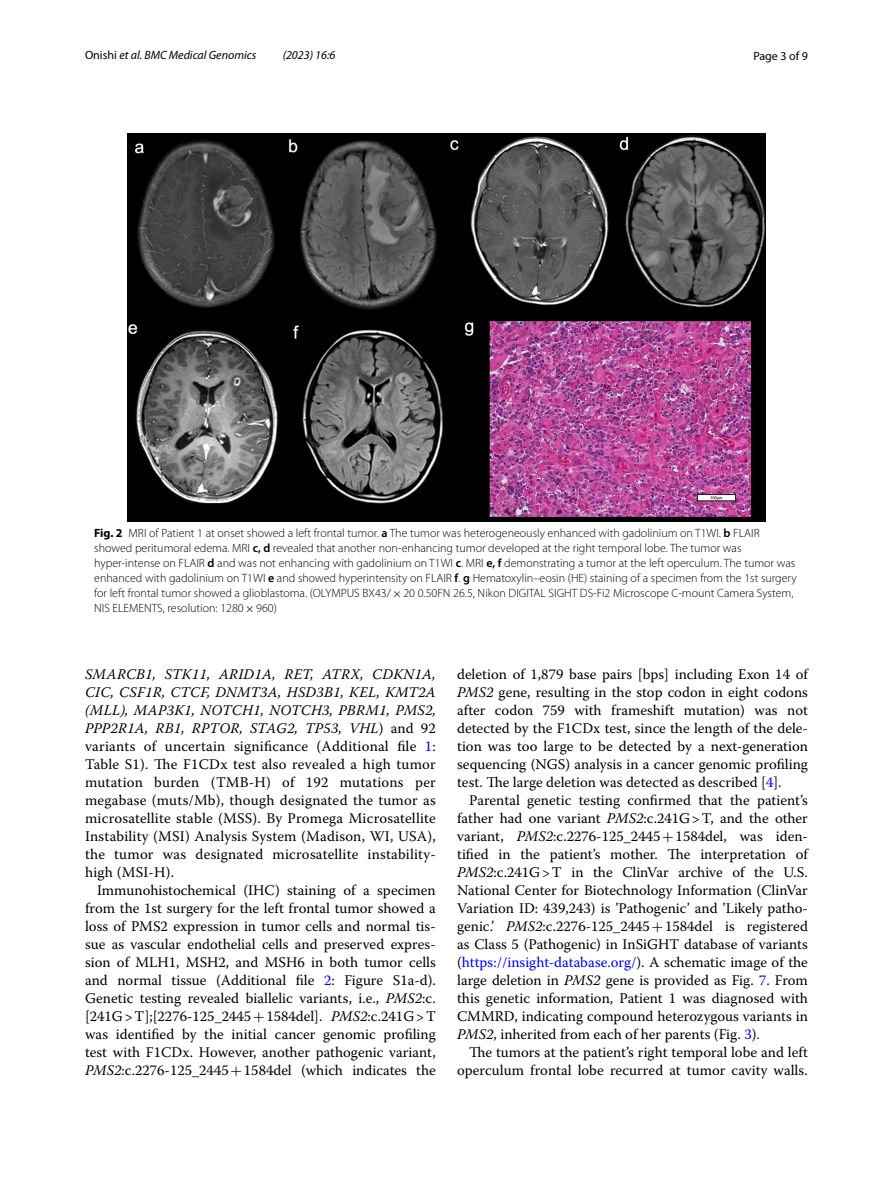
<style>
.page{position:relative;width:893px;height:1187px;background:#fff}
.page>*{position:absolute;margin:0;border:0;box-sizing:border-box;transform-origin:0 0}
.t1{font:14.7px/18px "Warnock Pro";color:#000;text-align:justify}
.t2{font:300 12px/15px "Myriad Pro";color:#000}
.t3{font:italic 12px "Myriad Pro";color:#000}
.t4{font:12px "Myriad Pro";color:#000}
.s1{font-style:normal}
.s2{font-weight:700}
.s3{font-weight:600}
.s4{font-family:"MTSY";font-weight:400}
.s5{font-style:italic}
.s6{color:#00f}
.s7{font-family:"MTSY"}
</style>
<div class="page">
<img style="left:128px;top:133px;width:638px;height:388px">
<p class="t3" style="left:85px;top:48px;width:173px"><span class="s1">Onishi</span> et al. BMC Medical Genomics</p>
<p class="t3" style="left:283px;top:48px;width:54px">(2023) 16:6</p>
<p class="t4" style="left:753px;top:48px;width:56px">Page 3 of 9</p>
<p class="t2" style="left:94px;top:525px;width:704px"><span class="s2">Fig. 2</span> MRI of Patient 1 at onset showed a left frontal tumor. <span class="s3">a</span> The tumor was heterogeneously enhanced with gadolinium on T1WI. <span class="s3">b</span> FLAIR showed peritumoral edema. MRI <span class="s3">c, d</span> revealed that another non-enhancing tumor developed at the right temporal lobe. The tumor was hyper-intense on FLAIR <span class="s3">d</span> and was not enhancing with gadolinium on T1WI <span class="s3">c</span>. MRI <span class="s3">e, f</span> demonstrating a tumor at the left operculum. The tumor was enhanced with gadolinium on T1WI <span class="s3">e</span> and showed hyperintensity on FLAIR <span class="s3">f</span>. <span class="s3">g</span> Hematoxylin–eosin (HE) staining of a specimen from the 1st surgery for left frontal tumor showed a glioblastoma. (OLYMPUS BX43/<span class="s4">×</span>20 0.50FN 26.5, Nikon DIGITAL SIGHT DS-Fi2 Microscope C-mount Camera System, NIS ELEMENTS, resolution: 1280<span class="s4">×</span>960)</p>
<p class="t1" style="left:85px;top:664px;width:352px"><span class="s5">SMARCB1, STK11, ARID1A, RET, ATRX, CDKN1A, CIC, CSF1R, CTCF, DNMT3A, HSD3B1, KEL, KMT2A (MLL), MAP3K1, NOTCH1, NOTCH3, PBRM1, PMS2, PPP2R1A, RB1, RPTOR, STAG2, TP53, VHL</span>) and 92 variants of uncertain significance (Additional file <span class="s6">1</span>:<br>Table S1). The F1CDx test also revealed a high tumor mutation burden (TMB-H) of 192 mutations per megabase (muts/Mb), though designated the tumor as microsatellite stable (MSS). By Promega Microsatellite Instability (MSI) Analysis System (Madison, WI, USA), the tumor was designated microsatellite instability&shy;high (MSI-H).</p>
<p class="t1" style="left:85px;top:880px;width:352px;text-indent:12px">Immunohistochemical (IHC) staining of a specimen from the 1st surgery for the left frontal tumor showed a loss of PMS2 expression in tumor cells and normal tis&shy;sue as vascular endothelial cells and preserved expres&shy;sion of MLH1, MSH2, and MSH6 in both tumor cells and normal tissue (Additional file <span class="s6">2</span>: Figure S1a-d).<br>Genetic testing revealed biallelic variants, i.e., <span class="s5">PMS2</span>:c. [241G&gt;T];[2276-125_2445<span class="s7">+</span>1584del]. <span class="s5">PMS2</span>:c.241G&gt;T was identified by the initial cancer genomic profiling test with F1CDx. However, another pathogenic variant, <span class="s5">PMS2</span>:c.2276-125_2445<span class="s7">+</span>1584del (which indicates the</p>
<p class="t1" style="left:457px;top:664px;width:352px">deletion of 1,879 base pairs [bps] including Exon 14 of <span class="s5">PMS2</span> gene, resulting in the stop codon in eight codons after codon 759 with frameshift mutation) was not detected by the F1CDx test, since the length of the dele&shy;tion was too large to be detected by a next-generation sequencing (NGS) analysis in a cancer genomic profiling test. The large deletion was detected as described [<span class="s6">4</span>].</p>
<p class="t1" style="left:457px;top:790px;width:352px;text-indent:12px">Parental genetic testing confirmed that the patient’s father had one variant <span class="s5">PMS2</span>:c.241G&gt;T, and the other variant, <span class="s5">PMS2</span>:c.2276-125_2445<span class="s7">+</span>1584del, was iden&shy;tified in the patient’s mother. The interpretation of <span class="s5">PMS2</span>:c.241G&gt;T in the ClinVar archive of the U.S.<br>National Center for Biotechnology Information (ClinVar Variation ID: 439,243) is ’Pathogenic’ and ’Likely patho&shy;genic.’ <span class="s5">PMS2</span>:c.2276-125_2445<span class="s7">+</span>1584del is registered as Class 5 (Pathogenic) in InSiGHT database of variants (<span class="s6">https://insight-database.org/</span>). A schematic image of the large deletion in <span class="s5">PMS2</span> gene is provided as Fig. <span class="s6">7</span>. From this genetic information, Patient 1 was diagnosed with CMMRD, indicating compound heterozygous variants in <span class="s5">PMS2</span>, inherited from each of her parents (Fig. <span class="s6">3</span>).</p>
<p class="t1" style="left:457px;top:1042px;width:352px;text-align:right">The tumors at the patient’s right temporal lobe and left operculum frontal lobe recurred at tumor cavity walls.</p>
</div>
